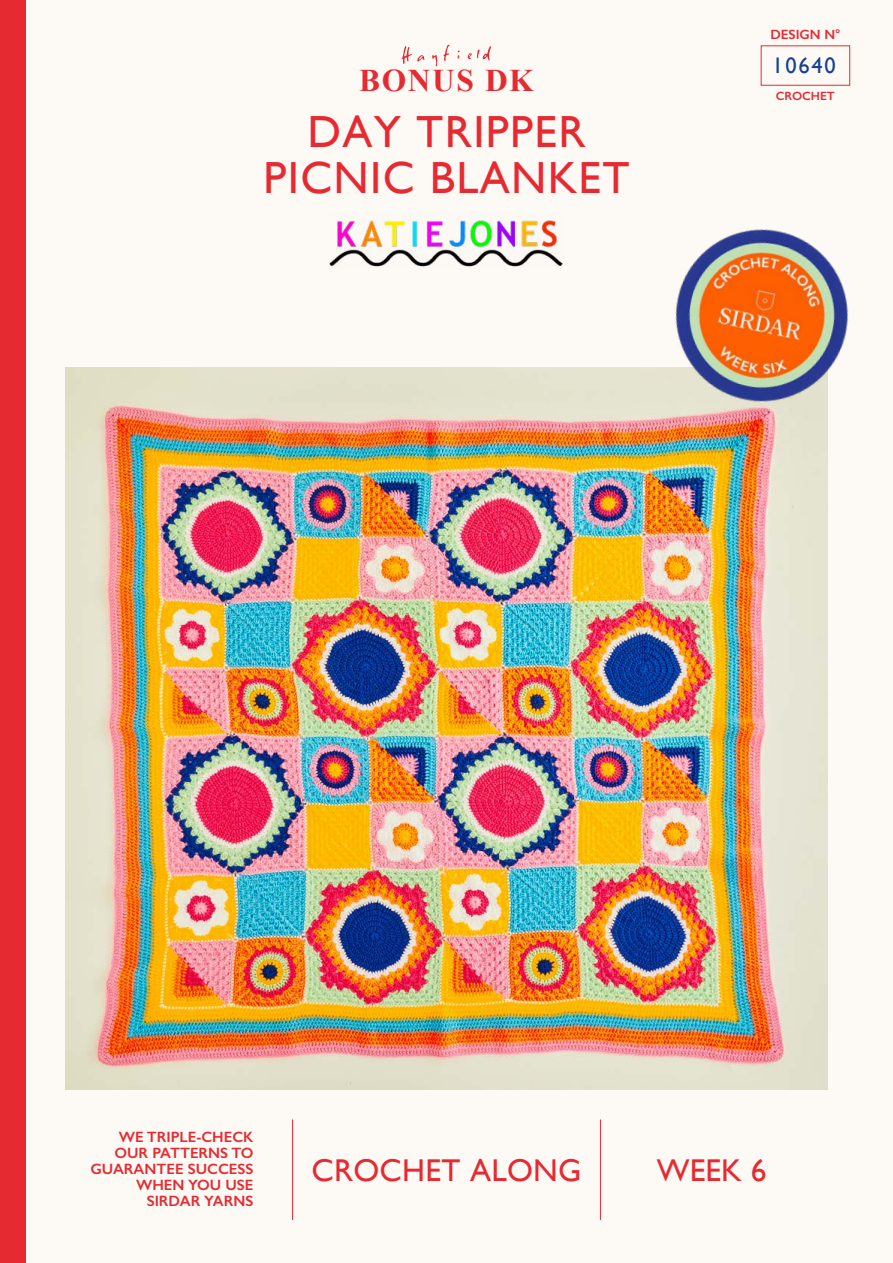
<style>
.page{position:relative;width:893px;height:1263px;background:#fdfaf5}
.page>*{position:absolute;margin:0;border:0;box-sizing:border-box;transform-origin:0 0}
.t1{font:45px/46.5px "Gill Sans";letter-spacing:.03em;color:#e62a32;text-align:center}
.t2{font:31.5px "Gill Sans";letter-spacing:.01em;color:#e62a32}
.t3{font:700 31.5px "Times New Roman";letter-spacing:.05em;color:#e62a32}
.t4{font:22.5px "Gill Sans";letter-spacing:.08em;color:#17428f}
.t5{font:600 15px/16.2px "Gill Sans";color:#e62a32;text-align:right}
.t6{font:600 13.5px "Gill Sans";color:#e62a32}
.t7{font:600 12px "Gill Sans";color:#e62a32}
</style>
<div class="page">
<img style="left:65px;top:368px;width:763px;height:722px">
<div style="left:0;top:0;width:26px;height:1263px;background:#e62a32"></div>
<hr style="left:600px;top:1119px;width:1px;height:101px;background:#e62a32">
<hr style="left:292px;top:1119px;width:1px;height:101px;background:#e62a32">
<div style="left:761px;top:45px;width:89px;height:41px;border:1px solid #e62a32"></div>
<img style="left:665px;top:229px;width:184px;height:185px">
<svg style="left:402px;top:44px;width:89px;height:22px"></svg>
<img style="left:330px;top:220px;width:233px;height:47px">
<h2 class="t3" style="left:359px;top:58px;width:176px">BONUS DK</h2>
<h1 class="t1" style="left:263px;top:108px;width:368px">DAY TRIPPER<br>PICNIC BLANKET</h1>
<p class="t6" style="left:770px;top:26px;width:72px">DESIGN N°</p>
<h3 class="t4" style="left:772px;top:52px;width:65px">10640</h3>
<p class="t7" style="left:776px;top:89px;width:61px">CROCHET</p>
<p class="t5" style="left:90px;top:1129px;width:165px">WE TRIPLE-CHECK<br>OUR PATTERNS TO<br>GUARANTEE SUCCESS<br>WHEN YOU USE<br>SIRDAR YARNS</p>
<h2 class="t2" style="left:311px;top:1151px;width:272px">CROCHET ALONG</h2>
<h2 class="t2" style="left:657px;top:1151px;width:111px">WEEK 6</h2>
</div>
